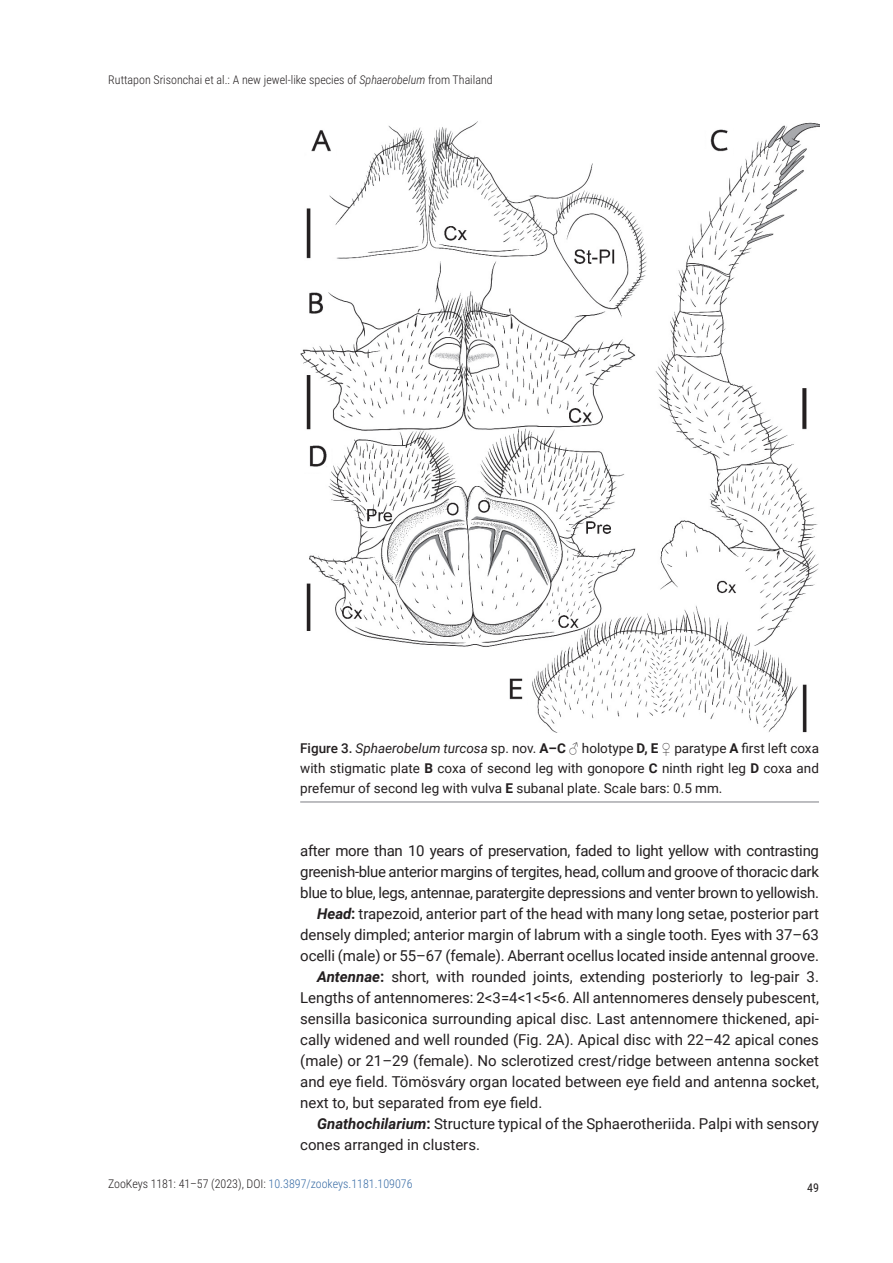
<style>
.page{position:relative;width:893px;height:1263px;background:#fff}
.page>*{position:absolute;margin:0;border:0;box-sizing:border-box;transform-origin:0 0}
.t1{font:15px "Roboto";letter-spacing:-.005em;color:#231f20}
.t2{font:13.5px/19.8px "Roboto";color:#231f20;text-align:justify}
.t3{font:300 12px "Roboto Condensed";color:#231f20}
.t4{font:12px "Roboto Condensed";color:#231f20}
.s1{font-style:italic}
.s2{font-weight:500}
.s3{font-weight:700}
.s4{font-family:"Times New Roman"}
.s5{font-weight:700;font-style:italic}
.s6{color:#376ba5}
</style>
<div class="page">
<img style="left:300px;top:121px;width:519px;height:611px">
<hr style="left:300px;top:801px;width:519px;height:2px;background:#a8a9ad">
<p class="t3" style="left:108px;top:71px;width:386px">Ruttapon Srisonchai et al.: A new jewel-like species of <span class="s1">Sphaerobelum</span> from Thailand</p>
<p class="t2" style="left:300px;top:738px;width:520px"><span class="s2">Figure 3.</span> <span class="s1">Sphaerobelum turcosa</span> sp. nov. <span class="s3">A–C</span> <span class="s4">♂</span> holotype <span class="s3">D, E</span> <span class="s4">♀</span> paratype <span class="s3">A</span> first left coxa with stigmatic plate <span class="s3">B</span> coxa of second leg with gonopore <span class="s3">C</span> ninth right leg <span class="s3">D</span> coxa and prefemur of second leg with vulva <span class="s3">E</span> subanal plate. Scale bars: 0.5 mm.</p>
<p class="t1" style="left:300px;top:840px;width:520px">after more than 10 years of preservation, faded to light yellow with contrasting</p>
<p class="t1" style="left:300px;top:861px;width:520px">greenish-blue anterior margins of tergites, head, collum and groove of thoracic dark</p>
<p class="t1" style="left:300px;top:882px;width:520px">blue to blue, legs, antennae, paratergite depressions and venter brown to yellowish.</p>
<p class="t1" style="left:317px;top:903px;width:503px"><span class="s5">Head</span><span class="s3">:</span> trapezoid, anterior part of the head with many long setae, posterior part</p>
<p class="t1" style="left:300px;top:924px;width:520px">densely dimpled; anterior margin of labrum with a single tooth. Eyes with 37–63</p>
<p class="t1" style="left:300px;top:945px;width:520px">ocelli (male) or 55–67 (female). Aberrant ocellus located inside antennal groove.</p>
<p class="t1" style="left:317px;top:966px;width:503px"><span class="s5">Antennae</span><span class="s3">:</span> short, with rounded joints, extending posteriorly to leg-pair 3.</p>
<p class="t1" style="left:300px;top:987px;width:520px">Lengths of antennomeres: 2&lt;3=4&lt;1&lt;5&lt;6. All antennomeres densely pubescent,</p>
<p class="t1" style="left:300px;top:1008px;width:520px">sensilla basiconica surrounding apical disc. Last antennomere thickened, api-</p>
<p class="t1" style="left:300px;top:1029px;width:520px">cally widened and well rounded (Fig. 2A). Apical disc with 22–42 apical cones</p>
<p class="t1" style="left:300px;top:1050px;width:520px">(male) or 21–29 (female). No sclerotized crest/ridge between antenna socket</p>
<p class="t1" style="left:300px;top:1071px;width:520px">and eye field. Tömösváry organ located between eye field and antenna socket,</p>
<p class="t1" style="left:300px;top:1092px;width:244px">next to, but separated from eye field.</p>
<p class="t1" style="left:317px;top:1113px;width:503px"><span class="s5">Gnathochilarium</span><span class="s3">:</span> Structure typical of the Sphaerotheriida. Palpi with sensory</p>
<p class="t1" style="left:300px;top:1134px;width:181px">cones arranged in clusters.</p>
<p class="t3" style="left:108px;top:1175px;width:306px">ZooKeys 1181: 41–57 (2023), DOI: <span class="s6">10.3897/zookeys.1181.109076</span></p>
<p class="t4" style="left:807px;top:1179px;width:13px">49</p>
</div>
